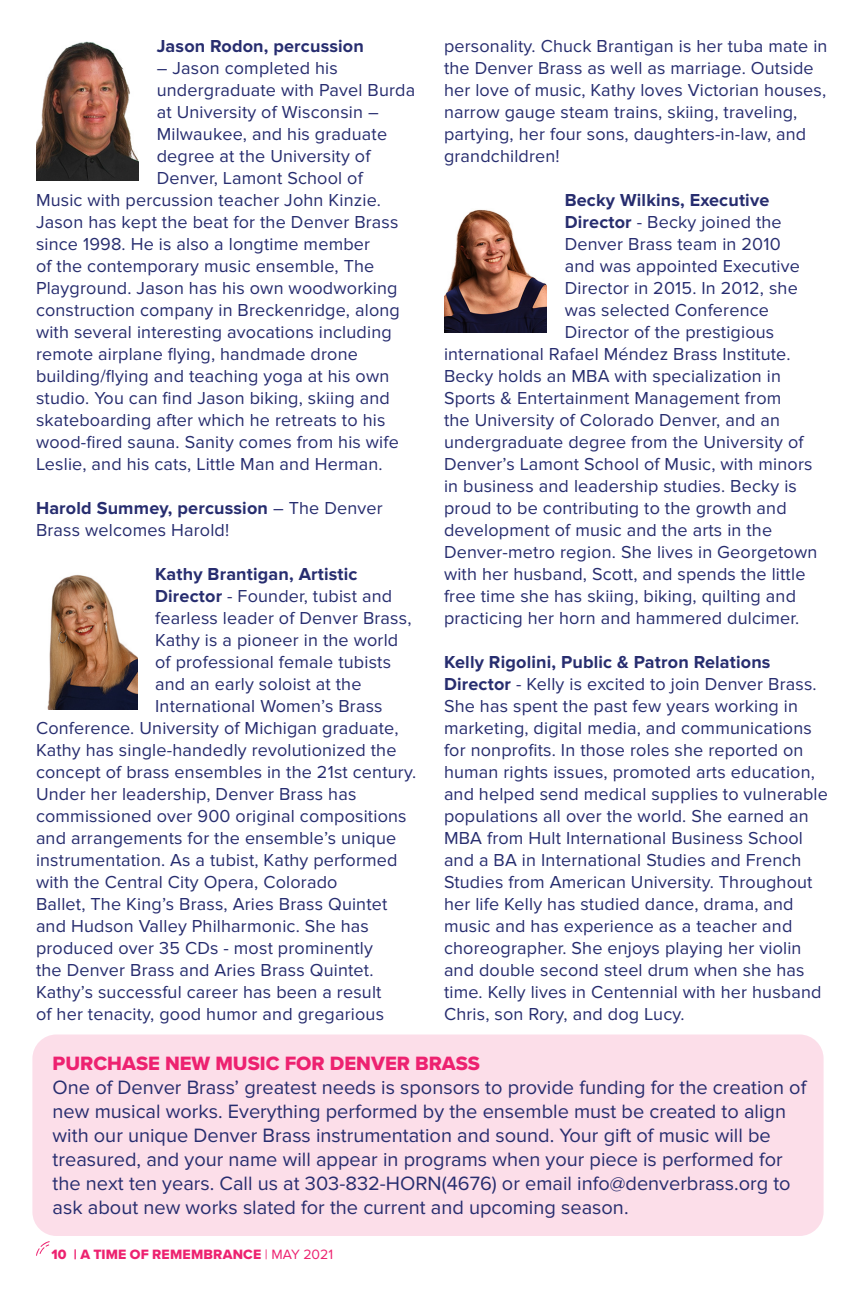
<style>
.page{position:relative;width:864px;height:1296px;background:#fff}
.page>*{position:absolute;margin:0;border:0;box-sizing:border-box;transform-origin:0 0}
.t1{font:20px/24px "Proxima Nova";color:#272d6f}
.t2{font:20px "Proxima Nova Extrabld";color:#ed2270}
.t3{font:18px/22px "Proxima Nova";letter-spacing:.01em;color:#272d6f}
.t4{font:700 18px "Proxima Nova";letter-spacing:.01em;color:#272d6f}
.t5{font:14px "Proxima Nova Extrabld";letter-spacing:.01em;color:#ed2270}
.s1{font-weight:700}
.s2{font-family:"Proxima Nova"}
</style>
<div class="page">
<svg style="left:36px;top:1241px;width:14px;height:15px"></svg>
<img style="left:36px;top:41px;width:103px;height:139px">
<img style="left:47px;top:575px;width:90px;height:135px">
<img style="left:444px;top:209px;width:103px;height:123px">
<div style="left:32px;top:1034px;width:792px;height:202px;background:#fcdee9;border-radius:24px"></div>
<p class="t4" style="left:157px;top:37px;width:209px">Jason Rodon, percussion</p>
<p class="t3" style="left:157px;top:57px;width:183px">– Jason completed his</p>
<p class="t3" style="left:157px;top:79px;width:260px">undergraduate with Pavel Burda</p>
<p class="t3" style="left:157px;top:101px;width:224px">at University of Wisconsin –</p>
<p class="t3" style="left:157px;top:123px;width:232px">Milwaukee, and his graduate</p>
<p class="t3" style="left:157px;top:145px;width:215px">degree at the University of</p>
<p class="t3" style="left:157px;top:167px;width:208px">Denver, Lamont School of</p>
<p class="t3" style="left:36px;top:189px;width:347px">Music with percussion teacher John Kinzie.</p>
<p class="t3" style="left:36px;top:211px;width:364px">Jason has kept the beat for the Denver Brass</p>
<p class="t3" style="left:36px;top:233px;width:336px">since 1998. He is also a longtime member</p>
<p class="t3" style="left:36px;top:255px;width:340px">of the contemporary music ensemble, The</p>
<p class="t3" style="left:36px;top:277px;width:363px">Playground. Jason has his own woodworking</p>
<p class="t3" style="left:36px;top:299px;width:365px">construction company in Breckenridge, along</p>
<p class="t3" style="left:36px;top:321px;width:357px">with several interesting avocations including</p>
<p class="t3" style="left:36px;top:343px;width:324px">remote airplane flying, handmade drone</p>
<p class="t3" style="left:36px;top:365px;width:355px">building/flying and teaching yoga at his own</p>
<p class="t3" style="left:36px;top:387px;width:355px">studio. You can find Jason biking, skiing and</p>
<p class="t3" style="left:36px;top:409px;width:351px">skateboarding after which he retreats to his</p>
<p class="t3" style="left:36px;top:431px;width:364px">wood-fired sauna. Sanity comes from his wife</p>
<p class="t3" style="left:36px;top:453px;width:348px">Leslie, and his cats, Little Man and Herman.</p>
<p class="t3" style="left:36px;top:497px;width:348px"><span class="s1">Harold Summey, percussion</span> – The Denver<br>Brass welcomes Harold!</p>
<p class="t4" style="left:155px;top:565px;width:204px">Kathy Brantigan, Artistic</p>
<p class="t3" style="left:155px;top:585px;width:239px"><span class="s1">Director</span> - Founder, tubist and</p>
<p class="t3" style="left:155px;top:607px;width:258px">fearless leader of Denver Brass,</p>
<p class="t3" style="left:155px;top:629px;width:245px">Kathy is a pioneer in the world</p>
<p class="t3" style="left:155px;top:651px;width:237px">of professional female tubists</p>
<p class="t3" style="left:155px;top:673px;width:208px">and an early soloist at the</p>
<p class="t3" style="left:155px;top:695px;width:229px">International Women’s Brass</p>
<p class="t3" style="left:36px;top:717px;width:364px">Conference. University of Michigan graduate,</p>
<p class="t3" style="left:36px;top:739px;width:362px">Kathy has single-handedly revolutionized the</p>
<p class="t3" style="left:36px;top:761px;width:382px">concept of brass ensembles in the 21st century.</p>
<p class="t3" style="left:36px;top:783px;width:322px">Under her leadership, Denver Brass has</p>
<p class="t3" style="left:36px;top:805px;width:372px">commissioned over 900 original compositions</p>
<p class="t3" style="left:36px;top:827px;width:362px">and arrangements for the ensemble’s unique</p>
<p class="t3" style="left:36px;top:849px;width:363px">instrumentation. As a tubist, Kathy performed</p>
<p class="t3" style="left:36px;top:871px;width:303px">with the Central City Opera, Colorado</p>
<p class="t3" style="left:36px;top:893px;width:353px">Ballet, The King’s Brass, Aries Brass Quintet</p>
<p class="t3" style="left:36px;top:915px;width:334px">and Hudson Valley Philharmonic. She has</p>
<p class="t3" style="left:36px;top:937px;width:339px">produced over 35 CDs - most prominently</p>
<p class="t3" style="left:36px;top:959px;width:339px">the Denver Brass and Aries Brass Quintet.</p>
<p class="t3" style="left:36px;top:981px;width:347px">Kathy’s successful career has been a result</p>
<p class="t3" style="left:36px;top:1003px;width:350px">of her tenacity, good humor and gregarious</p>
<p class="t3" style="left:444px;top:35px;width:385px">personality. Chuck Brantigan is her tuba mate in the Denver Brass as well as marriage. Outside her love of music, Kathy loves Victorian houses, narrow gauge steam trains, skiing, traveling, partying, her four sons, daughters-in-law, and grandchildren!</p>
<p class="t4" style="left:565px;top:191px;width:206px">Becky Wilkins, Executive</p>
<p class="t3" style="left:565px;top:211px;width:219px"><span class="s1">Director</span> - Becky joined the</p>
<p class="t3" style="left:565px;top:233px;width:218px">Denver Brass team in 2010</p>
<p class="t3" style="left:565px;top:255px;width:237px">and was appointed Executive</p>
<p class="t3" style="left:565px;top:277px;width:235px">Director in 2015. In 2012, she</p>
<p class="t3" style="left:565px;top:299px;width:206px">was selected Conference</p>
<p class="t3" style="left:565px;top:321px;width:211px">Director of the prestigious</p>
<p class="t3" style="left:444px;top:343px;width:348px">international Rafael Méndez Brass Institute.</p>
<p class="t3" style="left:444px;top:365px;width:338px">Becky holds an MBA with specialization in</p>
<p class="t3" style="left:444px;top:387px;width:339px">Sports &amp; Entertainment Management from</p>
<p class="t3" style="left:444px;top:409px;width:338px">the University of Colorado Denver, and an</p>
<p class="t3" style="left:444px;top:431px;width:361px">undergraduate degree from the University of</p>
<p class="t3" style="left:444px;top:453px;width:370px">Denver’s Lamont School of Music, with minors</p>
<p class="t3" style="left:444px;top:475px;width:355px">in business and leadership studies. Becky is</p>
<p class="t3" style="left:444px;top:497px;width:344px">proud to be contributing to the growth and</p>
<p class="t3" style="left:444px;top:519px;width:330px">development of music and the arts in the</p>
<p class="t3" style="left:444px;top:541px;width:375px">Denver-metro region. She lives in Georgetown</p>
<p class="t3" style="left:444px;top:563px;width:363px">with her husband, Scott, and spends the little</p>
<p class="t3" style="left:444px;top:585px;width:354px">free time she has skiing, biking, quilting and</p>
<p class="t3" style="left:444px;top:607px;width:357px">practicing her horn and hammered dulcimer.</p>
<p class="t3" style="left:444px;top:651px;width:386px"><span class="s1">Kelly Rigolini, Public &amp; Patron Relations Director</span> - Kelly is excited to join Denver Brass.<br>She has spent the past few years working in marketing, digital media, and communications for nonprofits. In those roles she reported on human rights issues, promoted arts education, and helped send medical supplies to vulnerable populations all over the world. She earned an MBA from Hult International Business School and a BA in International Studies and French Studies from American University. Throughout her life Kelly has studied dance, drama, and music and has experience as a teacher and choreographer. She enjoys playing her violin and double second steel drum when she has time. Kelly lives in Centennial with her husband Chris, son Rory, and dog Lucy.</p>
<p class="t2" style="left:53px;top:1048px;width:429px">PURCHASE NEW MUSIC FOR DENVER BRASS</p>
<p class="t1" style="left:53px;top:1076px;width:755px">One of Denver Brass’ greatest needs is sponsors to provide funding for the creation of new musical works. Everything performed by the ensemble must be created to align with our unique Denver Brass instrumentation and sound. Your gift of music will be treasured, and your name will appear in programs when your piece is performed for the next ten years. Call us at 303-832-HORN(4676) or email info@denverbrass.org to ask about new works slated for the current and upcoming season.</p>
<p class="t5" style="left:52px;top:1244px;width:283px">10 | A TIME OF REMEMBRANCE <span class="s2">| MAY 2021</span></p>
</div>
